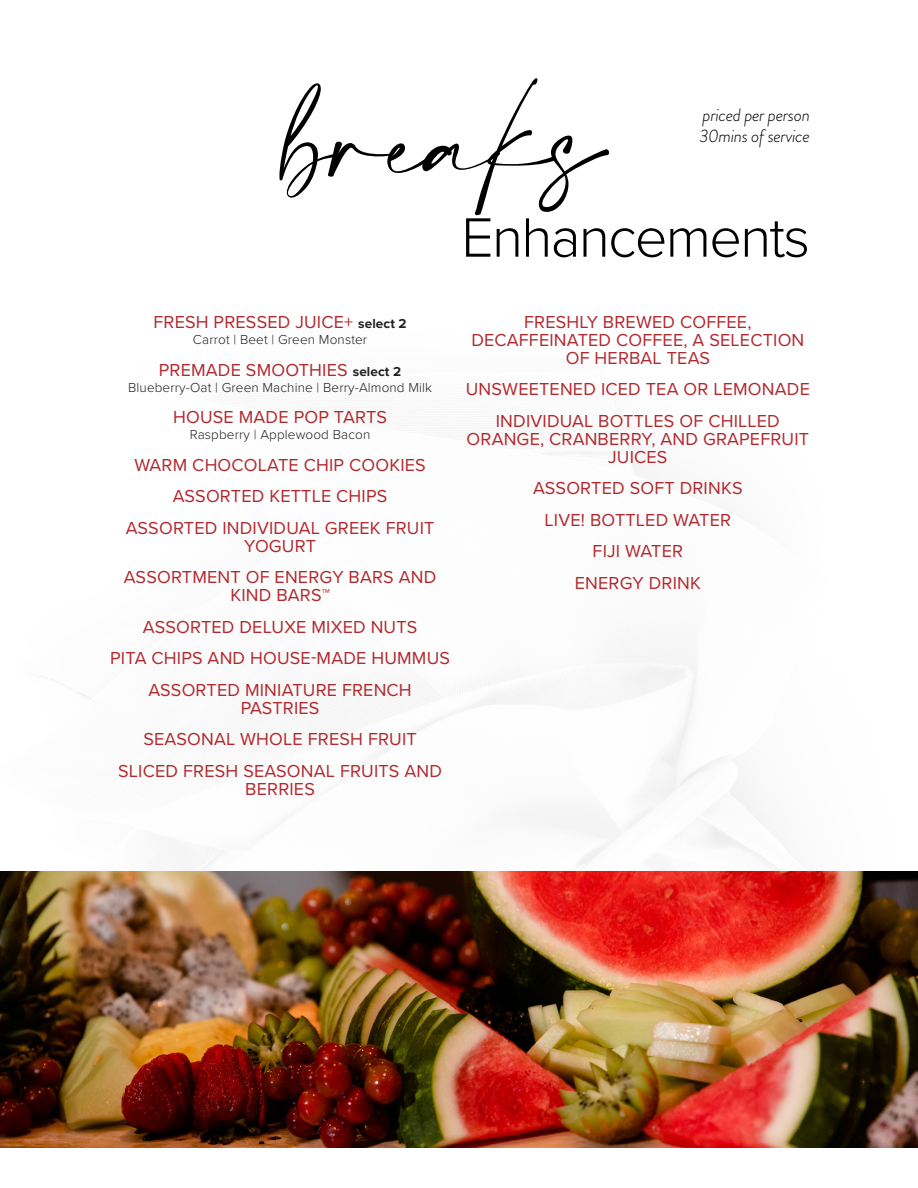
<style>
.page{position:relative;width:918px;height:1188px;background:#fff}
.page>*{position:absolute;margin:0;border:0;box-sizing:border-box;transform-origin:0 0}
.t1{font:86.85px "Amalfi Coast";letter-spacing:-.03em;color:#000001}
.t2{font:300 57.45px "Proxima Nova";letter-spacing:-.03em;color:#000001}
.NEW_Descr{font:18px/18px "Proxima Nova";letter-spacing:.01em;color:#b1282d;text-align:center}
.t3{font:italic 300 18px "Brandon Grotesque";letter-spacing:-.02em;color:#000001}
.NEW_Descr-2{font:300 13.5px "Proxima Nova";letter-spacing:.01em;color:#231f20}
.s1{font-weight:700;font-size:13.5px;color:#231f20}
</style>
<div class="page">
<img style="left:0;top:407px;width:918px;height:465px">
<img style="left:0;top:872px;width:918px;height:276px">
<p class="t1" style="left:282px;top:95px;width:325px">breaks</p>
<p class="t3" style="left:703px;top:102px;width:109px">priced per person</p>
<p class="t3" style="left:699px;top:124px;width:112px">30mins of service</p>
<p class="t2" style="left:461px;top:195px;width:350px">Enhancements</p>
<p class="NEW_Descr" style="left:153px;top:312px;width:255px">FRESH PRESSED JUICE+ <span class="s1">select 2</span></p>
<p class="NEW_Descr-2" style="left:193px;top:329px;width:176px">Carrot | Beet | Green Monster</p>
<p class="NEW_Descr" style="left:159px;top:360px;width:244px">PREMADE SMOOTHIES <span class="s1">select 2</span></p>
<p class="NEW_Descr-2" style="left:128px;top:377px;width:305px">Blueberry-Oat | Green Machine | Berry-Almond Milk</p>
<p class="NEW_Descr" style="left:173px;top:407px;width:215px">HOUSE MADE POP TARTS</p>
<p class="NEW_Descr-2" style="left:190px;top:425px;width:182px">Raspberry | Applewood Bacon</p>
<p class="NEW_Descr" style="left:134px;top:455px;width:293px">WARM CHOCOLATE CHIP COOKIES</p>
<p class="NEW_Descr" style="left:173px;top:487px;width:216px">ASSORTED KETTLE CHIPS</p>
<p class="NEW_Descr" style="left:126px;top:518px;width:310px">ASSORTED INDIVIDUAL GREEK FRUIT<br>YOGURT</p>
<p class="NEW_Descr" style="left:124px;top:568px;width:314px">ASSORTMENT OF ENERGY BARS AND<br>KIND BARS™</p>
<p class="NEW_Descr" style="left:143px;top:617px;width:276px">ASSORTED DELUXE MIXED NUTS</p>
<p class="NEW_Descr" style="left:110px;top:649px;width:341px">PITA CHIPS AND HOUSE-MADE HUMMUS</p>
<p class="NEW_Descr" style="left:148px;top:680px;width:265px">ASSORTED MINIATURE FRENCH<br>PASTRIES</p>
<p class="NEW_Descr" style="left:143px;top:730px;width:275px">SEASONAL WHOLE FRESH FRUIT</p>
<p class="NEW_Descr" style="left:118px;top:761px;width:325px">SLICED FRESH SEASONAL FRUITS AND<br>BERRIES</p>
<p class="NEW_Descr" style="left:471px;top:312px;width:334px">FRESHLY BREWED COFFEE,<br>DECAFFEINATED COFFEE, A SELECTION<br>OF HERBAL TEAS</p>
<p class="NEW_Descr" style="left:466px;top:380px;width:346px">UNSWEETENED ICED TEA OR LEMONADE</p>
<p class="NEW_Descr" style="left:467px;top:411px;width:344px">INDIVIDUAL BOTTLES OF CHILLED<br>ORANGE, CRANBERRY, AND GRAPEFRUIT<br>JUICES</p>
<p class="NEW_Descr" style="left:533px;top:479px;width:211px">ASSORTED SOFT DRINKS</p>
<p class="NEW_Descr" style="left:545px;top:510px;width:188px">LIVE! BOTTLED WATER</p>
<p class="NEW_Descr" style="left:593px;top:542px;width:92px">FIJI WATER</p>
<p class="NEW_Descr" style="left:575px;top:573px;width:128px">ENERGY DRINK</p>
</div>
